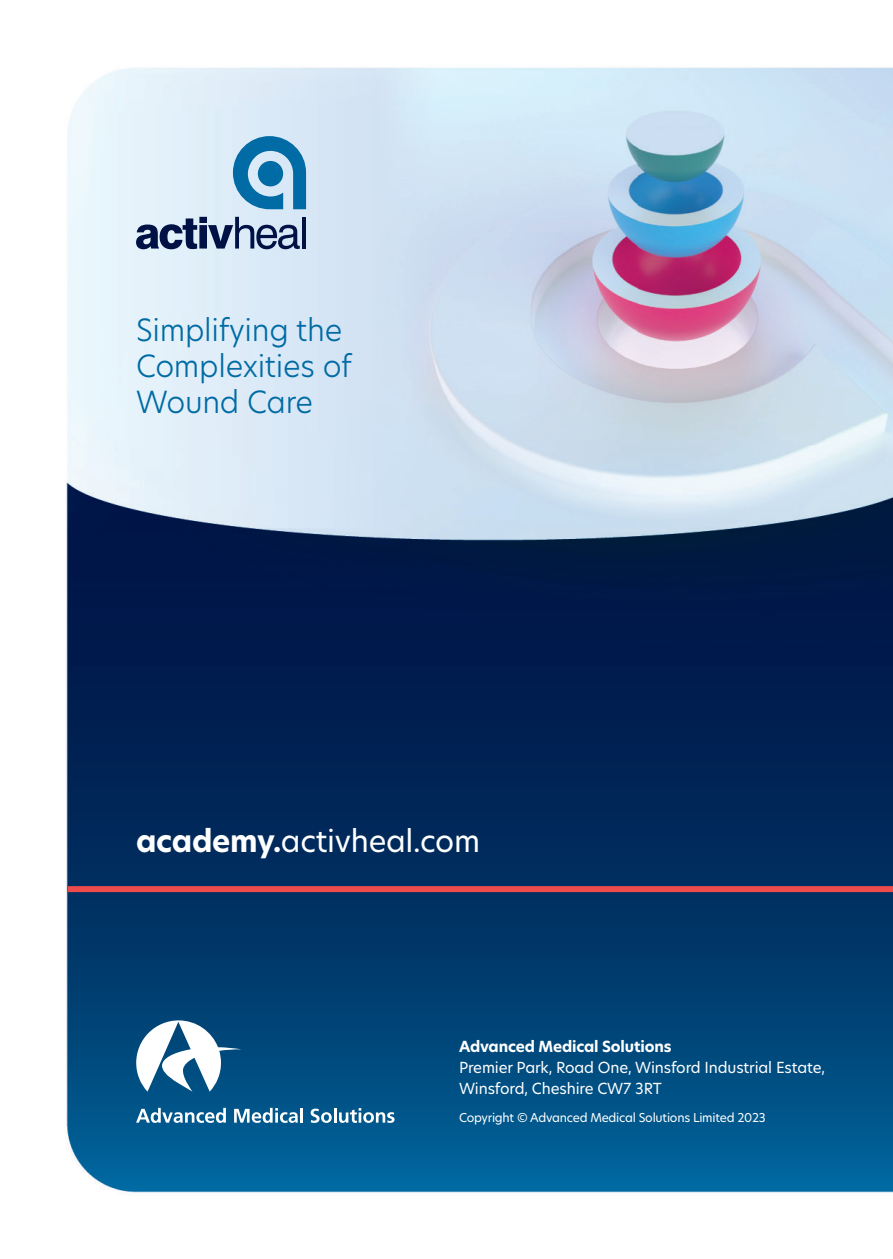
<style>
.page{position:relative;width:893px;height:1259px;background:#fff}
.page>*{position:absolute;margin:0;border:0;box-sizing:border-box;transform-origin:0 0}
.H4_-_Subheader{font:300 30px/36px "New Hero";letter-spacing:-.01em;color:#006ba4}
.t1{font:30px "New Hero";letter-spacing:-.01em;color:#fff}
.End-References{font:15px/21px "New Hero";letter-spacing:-.01em;color:#fff}
.End-References-2{font:12px "New Hero";letter-spacing:-.02em;color:#fff}
.s1{font-weight:700}
</style>
<div class="page">
<img style="left:66px;top:67px;width:827px;height:1126px">
<div style="left:68px;top:886px;width:825px;height:6px;background:#ef4b4c"></div>
<svg style="left:136px;top:1020px;width:106px;height:71px"></svg>
<svg style="left:136px;top:1107px;width:90px;height:16px"></svg>
<svg style="left:234px;top:1107px;width:64px;height:16px"></svg>
<hr style="left:300px;top:1107px;width:3px;height:15px;background:#fff">
<svg style="left:311px;top:1107px;width:84px;height:16px"></svg>
<svg style="left:233px;top:136px;width:73px;height:73px;background:#599ec5"></svg>
<svg style="left:136px;top:218px;width:61px;height:31px;background:#6a7a99"></svg>
<div style="left:199px;top:217px;width:8px;height:6px;background:#001145"></div>
<div style="left:199px;top:225px;width:8px;height:23px;background:#001145"></div>
<svg style="left:208px;top:217px;width:92px;height:32px;background:#8a9ab5"></svg>
<hr style="left:302px;top:217px;width:4px;height:31px;background:#001145">
<p class="H4_-_Subheader" style="left:136px;top:312px;width:217px">Simplifying the<br>Complexities of<br>Wound Care</p>
<h2 class="t1" style="left:136px;top:820px;width:345px"><span class="s1">academy.</span>activheal.com</h2>
<p class="End-References" style="left:459px;top:1035px;width:368px"><span class="s1">Advanced Medical Solutions<br></span>Premier Park, Road One, Winsford Industrial Estate,<br>Winsford, Cheshire CW7 3RT</p>
<p class="End-References-2" style="left:459px;top:1109px;width:308px">Copyright © Advanced Medical Solutions Limited 2023</p>
</div>
